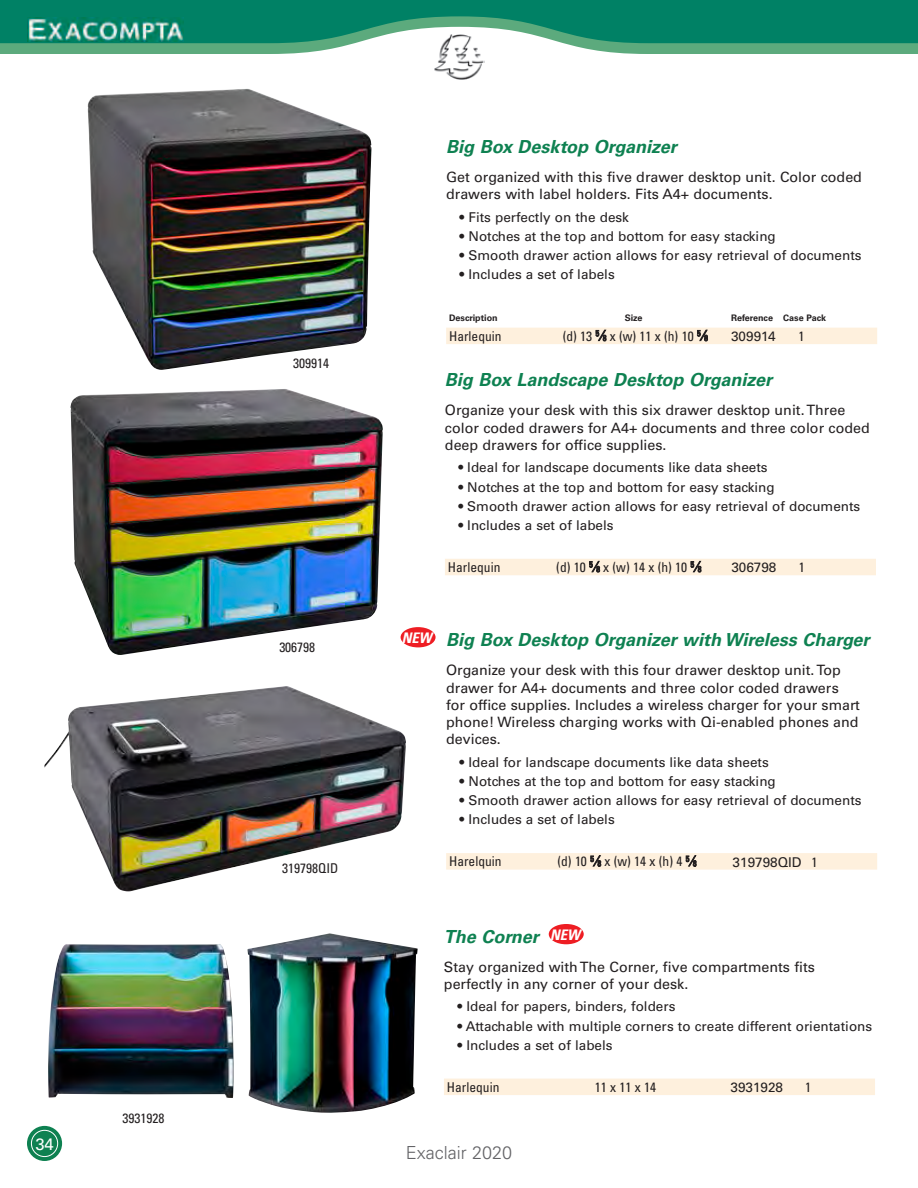
<style>
.page{position:relative;width:918px;height:1188px;background:#fff}
.page>*{position:absolute;margin:0;border:0;box-sizing:border-box;transform-origin:0 0}
.t1{font:italic 700 18px "Univers";color:#0e8151}
.t2{font:300 18px "Univers";color:#636366}
.t3{font:16.5px "Univers";color:#fff}
.t4{font:italic 700 condensed 14.55px "Univers";color:#fff}
.t5{font:14.25px/17.2px "Univers";color:#231f20}
.t6{font:13.5px "Univers";color:#231f20}
.t7{font:condensed 13.5px "Univers";color:#231f20}
.t8{font:700 9px "Univers";color:#231f20}
.s1{font-style:italic;font-size:12.75px}
.s2{font-size:8.25px}
.s3{font-stretch:condensed}
</style>
<div class="page">
<img style="left:434px;top:54px;width:51px;height:26px">
<svg style="left:0;top:0;width:918px;height:54px;background:#2f977a"></svg>
<div style="left:27px;top:1126px;width:35px;height:35px;background:#0e8151;border-radius:50%"></div>
<div style="left:31px;top:1130px;width:27px;height:27px;border:1px solid #fff;border-radius:50%"></div>
<img style="left:27px;top:18px;width:156px;height:24px">
<img style="left:247px;top:933px;width:171px;height:180px">
<img style="left:48px;top:944px;width:186px;height:154px">
<img style="left:87px;top:89px;width:285px;height:281px">
<img style="left:70px;top:389px;width:313px;height:266px">
<div style="left:446px;top:328px;width:431px;height:16px;background:#fef0dd"></div>
<div style="left:445px;top:559px;width:431px;height:16px;background:#fef0dd"></div>
<img style="left:45px;top:686px;width:361px;height:205px">
<div style="left:446px;top:853px;width:431px;height:17px;background:#fef0dd"></div>
<div style="left:401px;top:627px;width:35px;height:20px;background:#ee1d23;border-radius:50%"></div>
<div style="left:444px;top:1079px;width:431px;height:16px;background:#fef0dd"></div>
<div style="left:549px;top:924px;width:35px;height:20px;background:#ee1d23;border-radius:50%"></div>
<p class="t3" style="left:35px;top:1134px;width:20px">34</p>
<p class="t7" style="left:123px;top:1110px;width:43px">3931928</p>
<p class="t7" style="left:293px;top:355px;width:37px">309914</p>
<p class="t7" style="left:279px;top:639px;width:37px">306798</p>
<p class="t7" style="left:282px;top:860px;width:58px">319798QID</p>
<h1 class="t1" style="left:446px;top:136px;width:232px">Big Box Desktop Organizer</h1>
<p class="t5" style="left:446px;top:168px;width:417px">Get organized with this five drawer desktop unit. Color coded drawers with label holders. Fits A4+ documents.</p>
<p class="t6" style="left:460px;top:209px;width:171px">• Fits perfectly on the desk</p>
<p class="t6" style="left:460px;top:228px;width:318px">• Notches at the top and bottom for easy stacking</p>
<p class="t6" style="left:460px;top:247px;width:403px">• Smooth drawer action allows for easy retrieval of documents</p>
<p class="t6" style="left:460px;top:267px;width:157px">• Includes a set of labels</p>
<p class="t8" style="left:449px;top:313px;width:50px">Description</p>
<p class="t8" style="left:625px;top:313px;width:19px">Size</p>
<p class="t8" style="left:731px;top:313px;width:96px">Reference Case Pack</p>
<p class="t7" style="left:449px;top:328px;width:54px">Harlequin</p>
<p class="t7" style="left:563px;top:328px;width:148px">(d) 13 <sup>5</sup><span class="s1">/</span><span class="s2">8</span> x (w) 11 x (h) 10 <sup>5</sup><span class="s1">/</span><span class="s2">8</span></p>
<p class="t6" style="left:731px;top:328px;width:46px">309914</p>
<p class="t7" style="left:798px;top:328px;width:7px">1</p>
<h1 class="t1" style="left:445px;top:369px;width:329px">Big Box Landscape Desktop Organizer</h1>
<p class="t5" style="left:445px;top:402px;width:426px">Organize your desk with this six drawer desktop unit. Three color coded drawers for A4+ documents and three color coded deep drawers for office supplies.</p>
<p class="t6" style="left:458px;top:459px;width:311px">• Ideal for landscape documents like data sheets</p>
<p class="t6" style="left:458px;top:479px;width:318px">• Notches at the top and bottom for easy stacking</p>
<p class="t6" style="left:458px;top:498px;width:403px">• Smooth drawer action allows for easy retrieval of documents</p>
<p class="t6" style="left:458px;top:517px;width:157px">• Includes a set of labels</p>
<p class="t7" style="left:448px;top:559px;width:54px">Harlequin</p>
<p class="t7" style="left:556px;top:559px;width:148px">(d) 10 <sup>5</sup><span class="s1">/</span><span class="s2">8</span> x (w) 14 x (h) 10 <sup>5</sup><span class="s1">/</span><span class="s2">8</span></p>
<p class="t6" style="left:731px;top:559px;width:47px">306798</p>
<p class="t7" style="left:799px;top:559px;width:7px">1</p>
<p class="t4" style="left:402px;top:629px;width:31px">NEW</p>
<h1 class="t1" style="left:446px;top:629px;width:425px">Big Box Desktop Organizer with Wireless Charger</h1>
<p class="t5" style="left:446px;top:662px;width:415px">Organize your desk with this four drawer desktop unit. Top drawer for A4+ documents and three color coded drawers for office supplies. Includes a wireless charger for your smart phone! Wireless charging works with Qi-enabled phones and devices.</p>
<p class="t6" style="left:460px;top:754px;width:311px">• Ideal for landscape documents like data sheets</p>
<p class="t6" style="left:460px;top:773px;width:318px">• Notches at the top and bottom for easy stacking</p>
<p class="t6" style="left:460px;top:792px;width:403px">• Smooth drawer action allows for easy retrieval of documents</p>
<p class="t6" style="left:460px;top:812px;width:157px">• Includes a set of labels</p>
<p class="t7" style="left:449px;top:853px;width:54px">Harelquin</p>
<p class="t7" style="left:557px;top:853px;width:142px">(d) 10 <sup>5</sup><span class="s1">/</span><span class="s2">8</span> x (w) 14 x (h) 4 <sup>5</sup><span class="s1">/</span><span class="s2">8</span></p>
<p class="t6" style="left:733px;top:854px;width:86px">319798QID <span class="s3">1</span></p>
<h1 class="t1" style="left:444px;top:926px;width:96px">The Corner</h1>
<p class="t5" style="left:444px;top:958px;width:372px">Stay organized with The Corner, five compartments fits perfectly in any corner of your desk.</p>
<p class="t6" style="left:457px;top:999px;width:220px">• Ideal for papers, binders, folders</p>
<p class="t6" style="left:457px;top:1018px;width:416px">• Attachable with multiple corners to create different orientations</p>
<p class="t6" style="left:457px;top:1037px;width:157px">• Includes a set of labels</p>
<p class="t7" style="left:447px;top:1078px;width:54px">Harlequin</p>
<p class="t7" style="left:595px;top:1078px;width:63px">11 x 11 x 14</p>
<p class="t6" style="left:730px;top:1080px;width:54px">3931928</p>
<p class="t7" style="left:805px;top:1079px;width:7px">1</p>
<p class="t4" style="left:550px;top:926px;width:31px">NEW</p>
<h1 class="t2" style="left:406px;top:1142px;width:108px">Exaclair 2020</h1>
</div>
